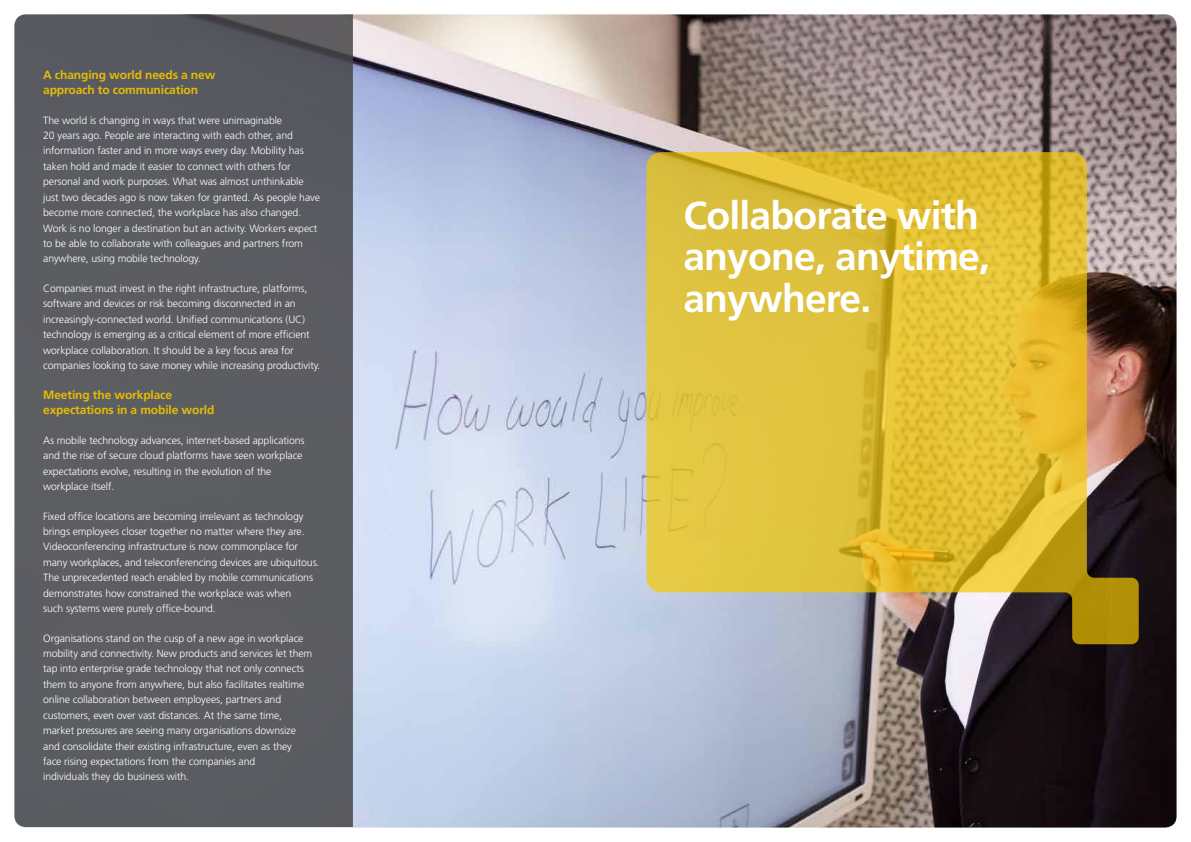
<style>
.page{position:relative;width:1191px;height:842px;background:#fff}
.page>*{position:absolute;margin:0;border:0;box-sizing:border-box;transform-origin:0 0}
.t1{font:700 38.9px/41.5px "Frutiger";letter-spacing:-.02em;color:#fff}
.t2{font:700 12px/15.4px "Frutiger CE";letter-spacing:-.01em;color:#e5bc05}
.t3{font:300 10.5px/15.4px "Frutiger CE";letter-spacing:-.01em;color:#fff}
</style>
<div class="page">
<img style="left:353px;top:14px;width:823px;height:813px">
<svg style="left:646px;top:152px;width:492px;height:492px;background:#cfb245"></svg>
<div style="left:14px;top:14px;width:339px;height:813px;background:#5c5d61"></div>
<p class="t2" style="left:43px;top:67px;width:174px">A changing world needs a new approach to communication</p>
<p class="t3" style="left:43px;top:112px;width:278px">The world is changing in ways that were unimaginable<br>20 years ago. People are interacting with each other, and information faster and in more ways every day. Mobility has taken hold and made it easier to connect with others for personal and work purposes. What was almost unthinkable just two decades ago is now taken for granted. As people have become more connected, the workplace has also changed.<br>Work is no longer a destination but an activity. Workers expect to be able to collaborate with colleagues and partners from anywhere, using mobile technology.</p>
<p class="t3" style="left:43px;top:280px;width:278px">Companies must invest in the right infrastructure, platforms, software and devices or risk becoming disconnected in an increasingly-connected world. Unified communications (UC) technology is emerging as a critical element of more efficient workplace collaboration. It should be a key focus area for companies looking to save money while increasing productivity.</p>
<p class="t2" style="left:43px;top:387px;width:173px">Meeting the workplace expectations in a mobile world</p>
<p class="t3" style="left:43px;top:432px;width:263px">As mobile technology advances, internet-based applications and the rise of secure cloud platforms have seen workplace expectations evolve, resulting in the evolution of the workplace itself.</p>
<p class="t3" style="left:43px;top:508px;width:278px">Fixed office locations are becoming irrelevant as technology brings employees closer together no matter where they are.<br>Videoconferencing infrastructure is now commonplace for many workplaces, and teleconferencing devices are ubiquitous.<br>The unprecedented reach enabled by mobile communications demonstrates how constrained the workplace was when<br>such systems were purely office-bound.</p>
<p class="t3" style="left:43px;top:630px;width:271px">Organisations stand on the cusp of a new age in workplace mobility and connectivity. New products and services let them tap into enterprise grade technology that not only connects them to anyone from anywhere, but also facilitates realtime online collaboration between employees, partners and customers, even over vast distances. At the same time, market pressures are seeing many organisations downsize and consolidate their existing infrastructure, even as they face rising expectations from the companies and<br>individuals they do business with.</p>
<h1 class="t1" style="left:683px;top:194px;width:308px">Collaborate with anyone, anytime, anywhere.</h1>
</div>
